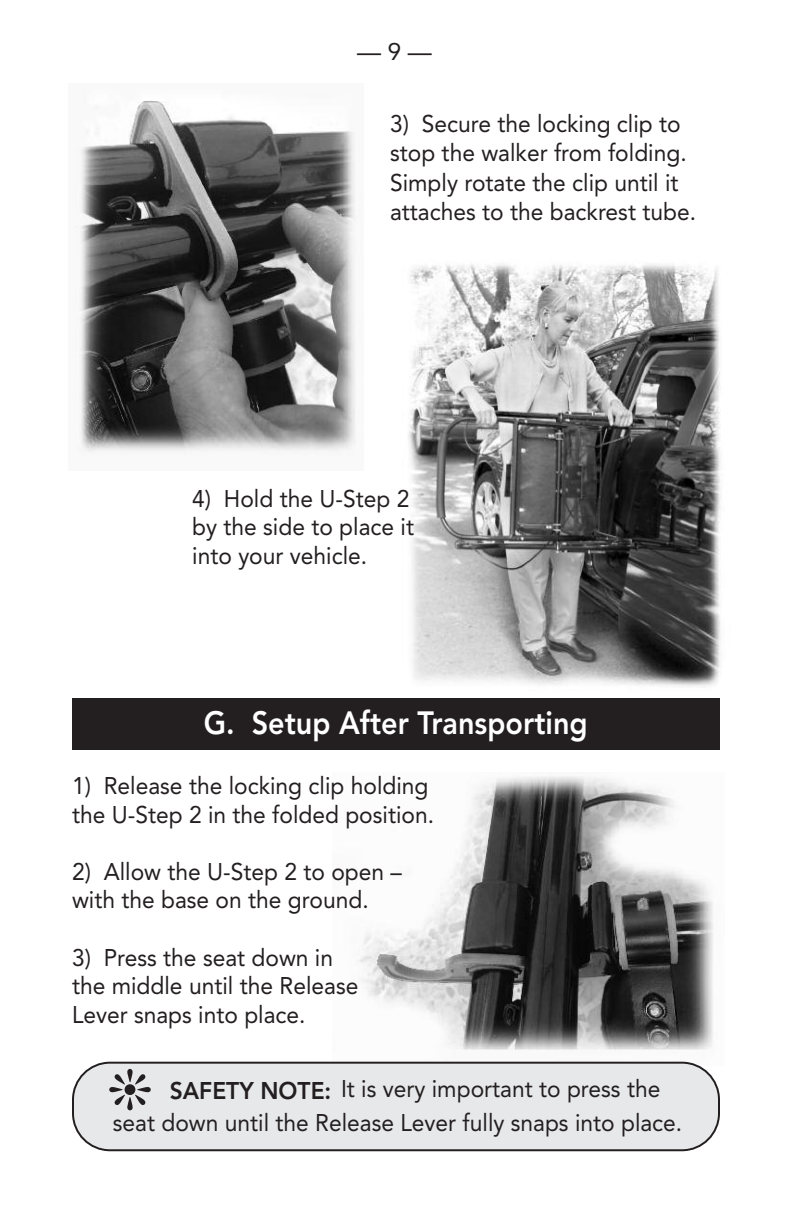
<style>
.page{position:relative;width:792px;height:1224px;background:#fff}
.page>*{position:absolute;margin:0;border:0;box-sizing:border-box;transform-origin:0 0}
.t1{font:800 32px "Avenir";color:#fff;scale:.9 1}
.t2{font:24px/28.6px "Avenir";color:#231f20;scale:.95 1}
.t3{font:24px "Avenir";color:#231f20}
.s1{font-weight:800}
</style>
<div class="page">
<img style="left:333px;top:776px;width:380px;height:286px">
<div style="left:72px;top:698px;width:647px;height:52px;background:#231f20"></div>
<svg style="left:72px;top:1062px;width:648px;height:89px;background:#dfdfe0"></svg>
<img style="left:79px;top:101px;width:276px;height:351px">
<img style="left:408px;top:264px;width:313px;height:423px">
<div style="left:109px;top:1069px;width:42px;height:41px;background:#e7e8e9"></div>
<p class="t3" style="left:357px;top:32px;width:76px">—9—</p>
<p class="t2" style="left:390px;top:108px;width:324px;line-height:29.4px">3) Secure the locking clip to stop the walker from folding.<br>Simply rotate the clip until it attaches to the backrest tube.</p>
<p class="t2" style="left:192px;top:483px;width:235px">4) Hold the U-Step 2 by the side to place it into your vehicle.</p>
<h1 class="t1" style="left:204px;top:698px;width:428px">G. Setup After Transporting</h1>
<p class="t2" style="left:72px;top:771px;width:383px">1) Release the locking clip holding the U-Step 2 in the folded position.</p>
<p class="t2" style="left:72px;top:857px;width:349px">2) Allow the U-Step 2 to open – with the base on the ground.</p>
<p class="t2" style="left:72px;top:942px;width:303px">3) Press the seat down in the middle until the Release<br>Lever snaps into place.</p>
<p class="t2" style="left:113px;top:1071px;width:601px;line-height:34px;text-indent:57px"><span class="s1">SAFETY NOTE:</span> It is very important to press the seat down until the Release Lever fully snaps into place.</p>
</div>
